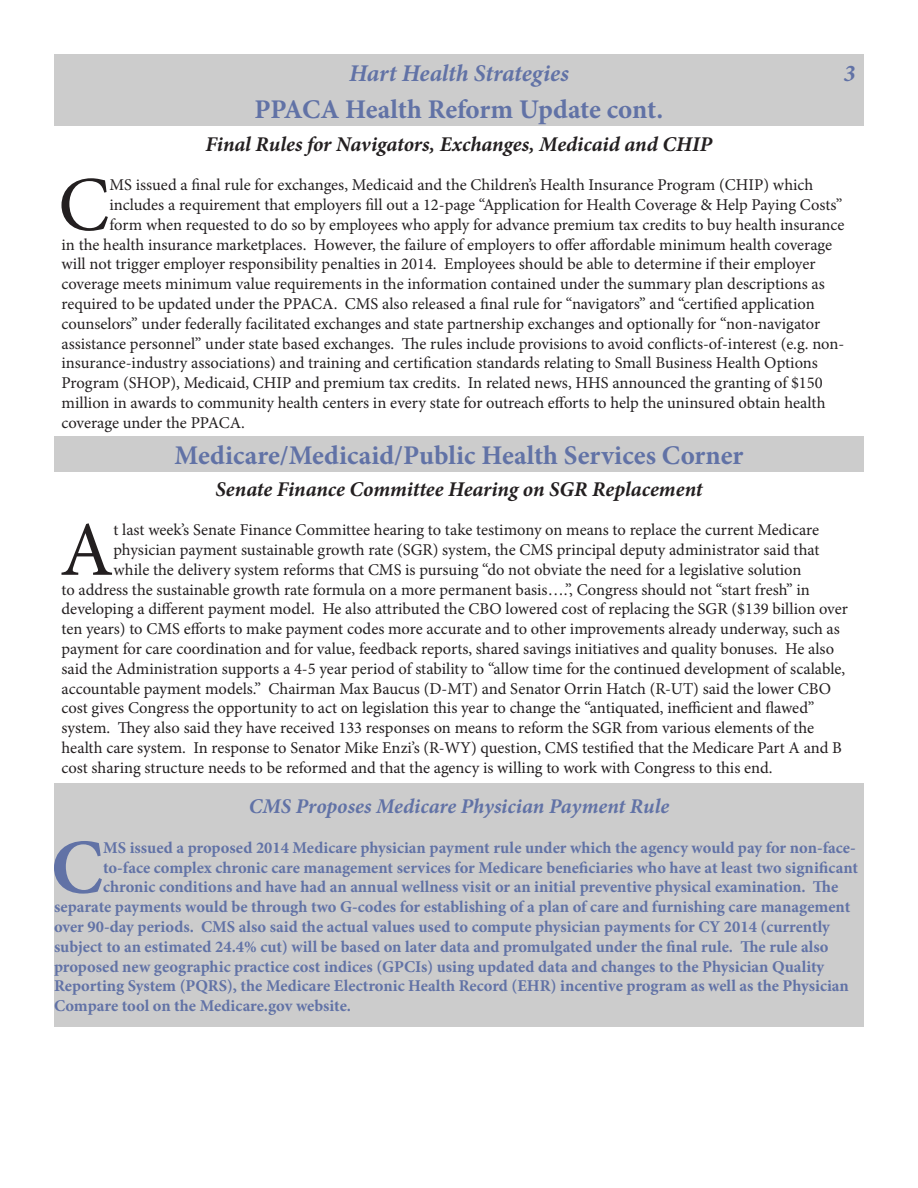
<style>
.page{position:relative;width:918px;height:1188px;background:#fff}
.page>*{position:absolute;margin:0;border:0;box-sizing:border-box;transform-origin:0 0}
.Paragraph_Style_1{font:77.4px "Minion Pro";color:#231f20}
.Paragraph_Style_1-2{font:700 77.4px "Minion Pro";color:#6172a6}
.t1{font:700 27px "Minion Pro";color:#6172a6}
.t2{font:italic 700 24px "Minion Pro";letter-spacing:-.005em;color:#6172a6}
.Paragraph_Style_1-3{font:italic 700 21px "Minion Pro";letter-spacing:-.005em;color:#231f20}
.t3{font:italic 700 21px "Minion Pro";color:#6172a6}
.Paragraph_Style_1-4{font:16.5px "Minion Pro";color:#231f20}
.Paragraph_Style_1-5{font:700 16.5px "Minion Pro";color:#6172a6}
</style>
<div class="page">
<div style="left:54px;top:90px;width:810px;height:36px;background:#ccc"></div>
<div style="left:54px;top:54px;width:810px;height:36px;background:#ccc"></div>
<div style="left:54px;top:436px;width:810px;height:36px;background:#ccc"></div>
<div style="left:54px;top:783px;width:810px;height:243px;background:#ccc"></div>
<p class="t2" style="left:349px;top:56px;width:221px">Hart Health Strategies</p>
<p class="t2" style="left:844px;top:56px;width:13px">3</p>
<p class="t1" style="left:255px;top:90px;width:410px">PPACA Health Reform Update cont.</p>
<p class="Paragraph_Style_1-3" style="left:206px;top:129px;width:508px">Final Rules for Navigators, Exchanges, Medicaid and CHIP</p>
<p class="Paragraph_Style_1" style="left:58px;top:153px;width:53px">C</p>
<p class="Paragraph_Style_1-4" style="left:110px;top:174px;width:705px">MS issued a final rule for exchanges, Medicaid and the Children’s Health Insurance Program (CHIP) which</p>
<p class="Paragraph_Style_1-4" style="left:110px;top:194px;width:734px">includes a requirement that employers fill out a 12-page “Application for Health Coverage &amp; Help Paying Costs”</p>
<p class="Paragraph_Style_1-4" style="left:110px;top:213px;width:736px">form when requested to do so by employees who apply for advance premium tax credits to buy health insurance</p>
<p class="Paragraph_Style_1-4" style="left:62px;top:233px;width:772px">in the health insurance marketplaces. However, the failure of employers to offer affordable minimum health coverage</p>
<p class="Paragraph_Style_1-4" style="left:62px;top:253px;width:756px">will not trigger employer responsibility penalties in 2014. Employees should be able to determine if their employer</p>
<p class="Paragraph_Style_1-4" style="left:62px;top:273px;width:765px">coverage meets minimum value requirements in the information contained under the summary plan descriptions as</p>
<p class="Paragraph_Style_1-4" style="left:62px;top:293px;width:755px">required to be updated under the PPACA. CMS also released a final rule for “navigators” and “certified application</p>
<p class="Paragraph_Style_1-4" style="left:62px;top:312px;width:760px">counselors” under federally facilitated exchanges and state partnership exchanges and optionally for “non-navigator</p>
<p class="Paragraph_Style_1-4" style="left:62px;top:332px;width:784px">assistance personnel” under state based exchanges. The rules include provisions to avoid conflicts-of-interest (e.g. non-</p>
<p class="Paragraph_Style_1-4" style="left:62px;top:352px;width:758px">insurance-industry associations) and training and certification standards relating to Small Business Health Options</p>
<p class="Paragraph_Style_1-4" style="left:62px;top:372px;width:763px">Program (SHOP), Medicaid, CHIP and premium tax credits. In related news, HHS announced the granting of $150</p>
<p class="Paragraph_Style_1-4" style="left:62px;top:392px;width:766px">million in awards to community health centers in every state for outreach efforts to help the uninsured obtain health</p>
<p class="Paragraph_Style_1-4" style="left:62px;top:411px;width:185px">coverage under the PPACA.</p>
<p class="t1" style="left:175px;top:437px;width:570px">Medicare/Medicaid/Public Health Services Corner</p>
<p class="Paragraph_Style_1-3" style="left:215px;top:474px;width:489px">Senate Finance Committee Hearing on SGR Replacement</p>
<p class="Paragraph_Style_1" style="left:60px;top:498px;width:55px">A</p>
<p class="Paragraph_Style_1-4" style="left:113px;top:519px;width:707px">t last week’s Senate Finance Committee hearing to take testimony on means to replace the current Medicare</p>
<p class="Paragraph_Style_1-4" style="left:113px;top:539px;width:708px">physician payment sustainable growth rate (SGR) system, the CMS principal deputy administrator said that</p>
<p class="Paragraph_Style_1-4" style="left:113px;top:558px;width:690px">while the delivery system reforms that CMS is pursuing “do not obviate the need for a legislative solution</p>
<p class="Paragraph_Style_1-4" style="left:62px;top:578px;width:750px">to address the sustainable growth rate formula on a more permanent basis….”, Congress should not “start fresh” in</p>
<p class="Paragraph_Style_1-4" style="left:62px;top:598px;width:788px">developing a different payment model. He also attributed the CBO lowered cost of replacing the SGR ($139 billion over</p>
<p class="Paragraph_Style_1-4" style="left:62px;top:618px;width:780px">ten years) to CMS efforts to make payment codes more accurate and to other improvements already underway, such as</p>
<p class="Paragraph_Style_1-4" style="left:62px;top:638px;width:774px">payment for care coordination and for value, feedback reports, shared savings initiatives and quality bonuses. He also</p>
<p class="Paragraph_Style_1-4" style="left:62px;top:657px;width:785px">said the Administration supports a 4-5 year period of stability to “allow time for the continued development of scalable,</p>
<p class="Paragraph_Style_1-4" style="left:62px;top:677px;width:771px">accountable payment models.” Chairman Max Baucus (D-MT) and Senator Orrin Hatch (R-UT) said the lower CBO</p>
<p class="Paragraph_Style_1-4" style="left:62px;top:697px;width:754px">cost gives Congress the opportunity to act on legislation this year to change the “antiquated, inefficient and flawed”</p>
<p class="Paragraph_Style_1-4" style="left:62px;top:717px;width:754px">system. They also said they have received 133 responses on means to reform the SGR from various elements of the</p>
<p class="Paragraph_Style_1-4" style="left:62px;top:737px;width:782px">health care system. In response to Senator Mike Enzi’s (R-WY) question, CMS testified that the Medicare Part A and B</p>
<p class="Paragraph_Style_1-4" style="left:62px;top:756px;width:712px">cost sharing structure needs to be reformed and that the agency is willing to work with Congress to this end.</p>
<p class="t3" style="left:249px;top:792px;width:422px">CMS Proposes Medicare Physician Payment Rule</p>
<p class="Paragraph_Style_1-2" style="left:51px;top:813px;width:54px">C</p>
<p class="Paragraph_Style_1-5" style="left:103px;top:836px;width:754px">MS issued a proposed 2014 Medicare physician payment rule under which the agency would pay for non-face-</p>
<p class="Paragraph_Style_1-5" style="left:103px;top:856px;width:756px">to-face complex chronic care management services for Medicare beneficiaries who have at least two significant</p>
<p class="Paragraph_Style_1-5" style="left:103px;top:876px;width:737px">chronic conditions and have had an annual wellness visit or an initial preventive physical examination. The</p>
<p class="Paragraph_Style_1-5" style="left:54px;top:895px;width:798px">separate payments would be through two G-codes for establishing of a plan of care and furnishing care management</p>
<p class="Paragraph_Style_1-5" style="left:54px;top:915px;width:777px">over 90-day periods. CMS also said the actual values used to compute physician payments for CY 2014 (currently</p>
<p class="Paragraph_Style_1-5" style="left:54px;top:935px;width:776px">subject to an estimated 24.4% cut) will be based on later data and promulgated under the final rule. The rule also</p>
<p class="Paragraph_Style_1-5" style="left:54px;top:955px;width:772px">proposed new geographic practice cost indices (GPCIs) using updated data and changes to the Physician Quality</p>
<p class="Paragraph_Style_1-5" style="left:54px;top:975px;width:796px">Reporting System (PQRS), the Medicare Electronic Health Record (EHR) incentive program as well as the Physician</p>
<p class="Paragraph_Style_1-5" style="left:54px;top:994px;width:299px">Compare tool on the Medicare.gov website.</p>
</div>
